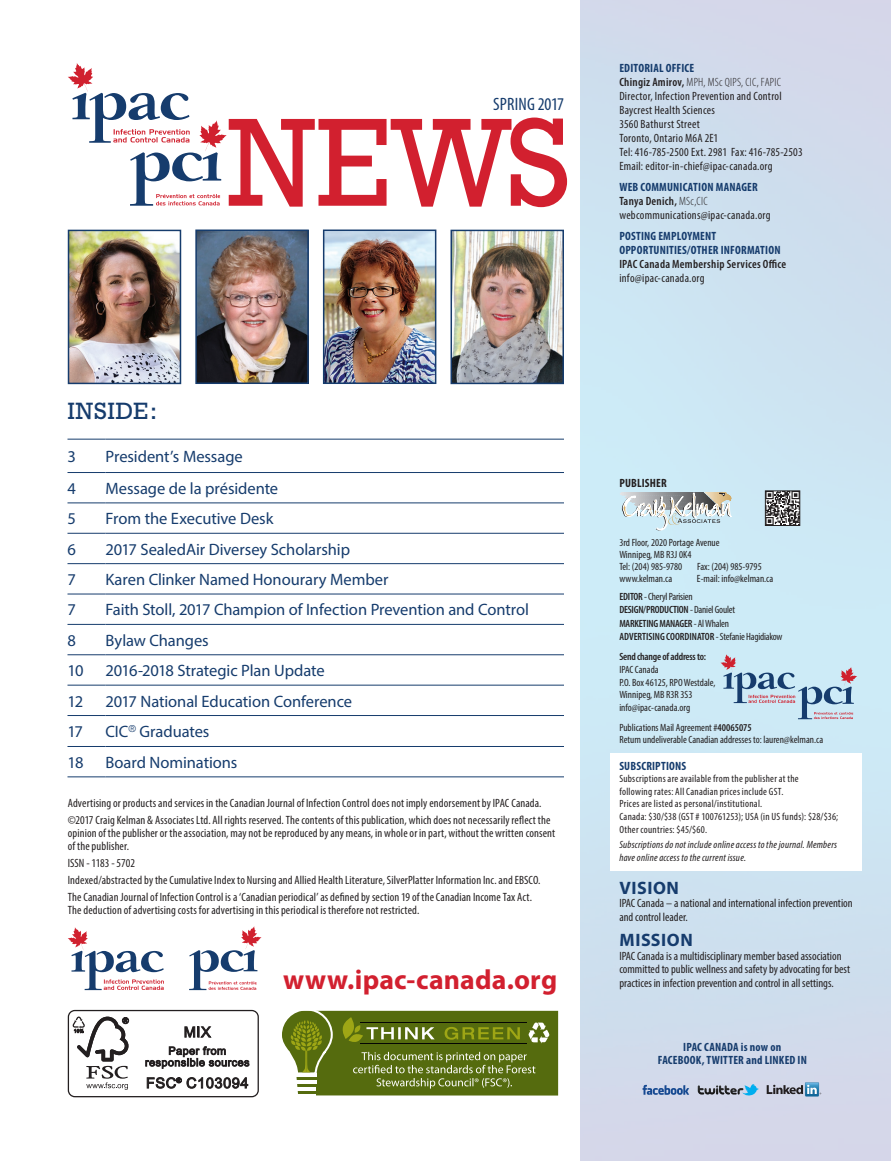
<style>
.page{position:relative;width:891px;height:1161px;background:#fff}
.page>*{position:absolute;margin:0;border:0;box-sizing:border-box;transform-origin:0 0}
.t1{font:700 27.75px "Myriad Pro";letter-spacing:.005em;color:#d2202f}
.t2{font:24px "Rockwell";letter-spacing:.035em;color:#163c6d}
.t3{font:700 18px "Myriad Pro";letter-spacing:.03em;color:#163c6d}
.t4{font:condensed 18px "Myriad Pro";letter-spacing:.01em;color:#163c6d}
.t5{font:16.5px "Myriad Pro";letter-spacing:-.005em;color:#163c6d}
.t6{font:condensed 12px/13.8px "Myriad Pro";letter-spacing:.01em;color:#231f20}
.t7{font:700 condensed 12px/12.6px "Myriad Pro";letter-spacing:.015em;color:#163c6d;text-align:center}
.t8{font:600 condensed 12px "Myriad Pro";letter-spacing:.025em;color:#231f20}
.t9{font:700 condensed 12px "Myriad Pro";letter-spacing:.015em;color:#231f20}
.t10{font:condensed 10.5px "Myriad Pro";color:#231f20}
.t11{font:condensed 10.5px/12.6px "Myriad Pro";letter-spacing:.025em;color:#231f20}
.t12{font:italic condensed 10.5px/12.6px "Myriad Pro";letter-spacing:.02em;color:#231f20}
.t13{font:600 condensed 10.5px "Myriad Pro";letter-spacing:-.02em;color:#231f20}
.t14{font:600 condensed 10.5px "Myriad Pro";color:#231f20}
.t15{font:condensed 10.5px "Myriad Pro";letter-spacing:-.02em;color:#231f20}
.s1{font-weight:600}
.s2{font-weight:300}
.s3{font-weight:400}
</style>
<div class="page">
<img style="left:580px;top:0;width:311px;height:1161px">
<svg style="left:620px;top:492px;width:113px;height:39px;background:#bfcbcd"></svg>
<div style="left:611px;top:753px;width:251px;height:118px;background:#fff"></div>
<svg style="left:767px;top:493px;width:31px;height:31px"></svg>
<div style="left:765px;top:491px;width:35px;height:35px;border:1px solid #231f20"></div>
<svg style="left:282px;top:1010px;width:276px;height:86px;background:#6e802e"></svg>
<svg style="left:643px;top:1085px;width:46px;height:10px"></svg>
<svg style="left:698px;top:1084px;width:61px;height:12px"></svg>
<svg style="left:767px;top:1082px;width:54px;height:14px"></svg>
<svg style="left:68px;top:927px;width:96px;height:63px"></svg>
<svg style="left:189px;top:926px;width:73px;height:64px"></svg>
<svg style="left:721px;top:654px;width:136px;height:65px;background:#b6cbdb"></svg>
<div style="left:68px;top:1010px;width:191px;height:87px;border:1px solid #231f20;border-radius:6px"></div>
<svg style="left:73px;top:1017px;width:56px;height:73px"></svg>
<svg style="left:184px;top:1026px;width:27px;height:12px"></svg>
<svg style="left:145px;top:1046px;width:105px;height:23px"></svg>
<svg style="left:147px;top:1077px;width:101px;height:12px"></svg>
<img style="left:326px;top:233px;width:107px;height:148px">
<div style="left:323px;top:230px;width:113px;height:154px;border:2px solid #163c6d"></div>
<img style="left:198px;top:233px;width:108px;height:148px">
<div style="left:195px;top:230px;width:114px;height:154px;border:2px solid #163c6d"></div>
<img style="left:454px;top:233px;width:107px;height:148px">
<div style="left:451px;top:230px;width:113px;height:154px;border:2px solid #163c6d"></div>
<img style="left:71px;top:233px;width:107px;height:148px">
<div style="left:68px;top:230px;width:113px;height:154px;border:2px solid #163c6d"></div>
<hr style="left:68px;top:439px;width:38px;height:1px;background:#163c6d">
<hr style="left:106px;top:439px;width:458px;height:1px;background:#163c6d">
<hr style="left:68px;top:472px;width:38px;height:1px;background:#163c6d">
<hr style="left:106px;top:472px;width:458px;height:1px;background:#163c6d">
<hr style="left:68px;top:503px;width:38px;height:1px;background:#163c6d">
<hr style="left:106px;top:503px;width:458px;height:1px;background:#163c6d">
<hr style="left:68px;top:533px;width:38px;height:1px;background:#163c6d">
<hr style="left:106px;top:533px;width:458px;height:1px;background:#163c6d">
<hr style="left:68px;top:563px;width:38px;height:1px;background:#163c6d">
<hr style="left:106px;top:563px;width:458px;height:1px;background:#163c6d">
<hr style="left:68px;top:594px;width:38px;height:1px;background:#163c6d">
<hr style="left:106px;top:594px;width:458px;height:1px;background:#163c6d">
<hr style="left:68px;top:624px;width:38px;height:1px;background:#163c6d">
<hr style="left:106px;top:624px;width:458px;height:1px;background:#163c6d">
<hr style="left:68px;top:655px;width:38px;height:1px;background:#163c6d">
<hr style="left:106px;top:655px;width:458px;height:1px;background:#163c6d">
<hr style="left:68px;top:685px;width:38px;height:1px;background:#163c6d">
<hr style="left:106px;top:685px;width:458px;height:1px;background:#163c6d">
<hr style="left:68px;top:715px;width:38px;height:1px;background:#163c6d">
<hr style="left:106px;top:715px;width:458px;height:1px;background:#163c6d">
<hr style="left:68px;top:746px;width:38px;height:1px;background:#163c6d">
<hr style="left:106px;top:746px;width:458px;height:1px;background:#163c6d">
<hr style="left:68px;top:777px;width:38px;height:1px;background:#163c6d">
<hr style="left:106px;top:777px;width:458px;height:1px;background:#163c6d">
<svg style="left:68px;top:63px;width:499px;height:144px"></svg>
<p class="t4" style="left:493px;top:93px;width:72px">SPRING 2017</p>
<p class="t2" style="left:68px;top:397px;width:91px">INSIDE:</p>
<p class="t5" style="left:68px;top:446px;width:10px">3</p>
<p class="t5" style="left:106px;top:446px;width:139px">President’s Message</p>
<p class="t5" style="left:68px;top:478px;width:10px">4</p>
<p class="t5" style="left:106px;top:478px;width:174px">Message de la présidente</p>
<p class="t5" style="left:68px;top:509px;width:10px">5</p>
<p class="t5" style="left:106px;top:509px;width:169px">From the Executive Desk</p>
<p class="t5" style="left:68px;top:539px;width:10px">6</p>
<p class="t5" style="left:106px;top:539px;width:246px">2017 SealedAir Diversey Scholarship</p>
<p class="t5" style="left:68px;top:569px;width:10px">7</p>
<p class="t5" style="left:106px;top:569px;width:284px">Karen Clinker Named Honourary Member</p>
<p class="t5" style="left:68px;top:600px;width:10px">7</p>
<p class="t5" style="left:106px;top:600px;width:425px">Faith Stoll, 2017 Champion of Infection Prevention and Control</p>
<p class="t5" style="left:68px;top:630px;width:10px">8</p>
<p class="t5" style="left:106px;top:630px;width:105px">Bylaw Changes</p>
<p class="t5" style="left:68px;top:660px;width:18px">10</p>
<p class="t5" style="left:106px;top:660px;width:221px">2016-2018 Strategic Plan Update</p>
<p class="t5" style="left:68px;top:691px;width:17px">12</p>
<p class="t5" style="left:106px;top:691px;width:248px">2017 National Education Conference</p>
<p class="t5" style="left:68px;top:721px;width:17px">17</p>
<p class="t5" style="left:106px;top:722px;width:105px">CIC<sup>®</sup> Graduates</p>
<p class="t5" style="left:68px;top:752px;width:17px">18</p>
<p class="t5" style="left:106px;top:752px;width:133px">Board Nominations</p>
<p class="t6" style="left:68px;top:796px;width:475px">Advertising or products and services in the Canadian Journal of Infection Control does not imply endorsement by IPAC Canada.</p>
<p class="t6" style="left:68px;top:814px;width:489px;line-height:12.8px">©2017 Craig Kelman &amp; Associates Ltd. All rights reserved. The contents of this publication, which does not necessarily reflect the opinion of the publisher or the association, may not be reproduced by any means, in whole or in part, without the written consent of the publisher.</p>
<p class="t6" style="left:68px;top:856px;width:69px">ISSN - 1183 - 5702</p>
<p class="t6" style="left:68px;top:873px;width:474px">Indexed/abstracted by the Cumulative Index to Nursing and Allied Health Literature, SilverPlatter Information Inc. and EBSCO.</p>
<p class="t6" style="left:68px;top:891px;width:466px;line-height:12.8px">The Canadian Journal of Infection Control is a ‘Canadian periodical’ as defined by section 19 of the Canadian Income Tax Act.<br>The deduction of advertising costs for advertising in this periodical is therefore not restricted.</p>
<p class="t1" style="left:283px;top:961px;width:276px">www.ipac-canada.org</p>
<p class="t7" style="left:619px;top:62px;width:76px">EDITORIAL OFFICE</p>
<p class="t6" style="left:619px;top:75px;width:185px"><span class="s1">Chingiz Amirov,</span> <span class="s2">MPH, MSc QIPS, CIC, FAPIC </span>Director, Infection Prevention and Control Baycrest Health Sciences<br>3560 Bathurst Street<br>Toronto, Ontario M6A 2E1<br>Tel: 416-785-2500 Ext. 2981 Fax: 416-785-2503<br>Email: editor-in-chief@ipac-canada.org</p>
<p class="t7" style="left:619px;top:180px;width:140px">WEB COMMUNICATION MANAGER</p>
<p class="t6" style="left:619px;top:194px;width:153px"><span class="s1">Tanya Denich,</span> <span class="s2">MSc,CIC </span>webcommunications@ipac-canada.org</p>
<p class="t7" style="left:619px;top:229px;width:163px;line-height:13.8px;text-align:left">POSTING EMPLOYMENT<br>OPPORTUNITIES/OTHER INFORMATION</p>
<p class="t8" style="left:619px;top:256px;width:169px">IPAC Canada Membership Services Office</p>
<p class="t6" style="left:619px;top:271px;width:87px">info@ipac-canada.org</p>
<p class="t9" style="left:619px;top:476px;width:49px">PUBLISHER</p>
<p class="t10" style="left:619px;top:536px;width:102px">3rd Floor, 2020 Portage Avenue</p>
<p class="t10" style="left:619px;top:548px;width:74px">Winnipeg, MB R3J 0K4</p>
<p class="t10" style="left:619px;top:560px;width:64px">Tel: (204) 985-9780</p>
<p class="t10" style="left:697px;top:560px;width:66px">Fax: (204) 985-9795</p>
<p class="t10" style="left:619px;top:572px;width:54px">www.kelman.ca</p>
<p class="t10" style="left:697px;top:572px;width:78px">E-mail: info@kelman.ca</p>
<p class="t15" style="left:619px;top:590px;width:75px"><span class="s1">EDITOR</span> - Cheryl Parisien</p>
<p class="t13" style="left:619px;top:603px;width:117px">DESIGN/PRODUCTION <span class="s3">- Daniel Goulet</span></p>
<p class="t13" style="left:619px;top:617px;width:111px">MARKETING MANAGER <span class="s3">- Al Whalen</span></p>
<p class="t14" style="left:619px;top:630px;width:164px">ADVERTISING COORDINATOR <span class="s3">- Stefanie Hagidiakow</span></p>
<p class="t13" style="left:619px;top:650px;width:88px">Send change of address to:</p>
<p class="t10" style="left:619px;top:663px;width:41px">IPAC Canada</p>
<p class="t10" style="left:619px;top:676px;width:98px">P.O. Box 46125, RPO Westdale,</p>
<p class="t10" style="left:619px;top:688px;width:75px">Winnipeg, MB R3R 3S3</p>
<p class="t10" style="left:619px;top:701px;width:72px">info@ipac-canada.org</p>
<p class="t10" style="left:619px;top:721px;width:134px">Publications Mail Agreement #<span class="s1">40065075</span></p>
<p class="t10" style="left:619px;top:734px;width:205px">Return undeliverable Canadian addresses to: lauren@kelman.ca</p>
<p class="t7" style="left:619px;top:759px;width:68px">SUBSCRIPTIONS</p>
<p class="t11" style="left:619px;top:772px;width:181px">Subscriptions are available from the publisher at the following rates: All Canadian prices include GST.<br>Prices are listed as personal/institutional.</p>
<p class="t11" style="left:619px;top:810px;width:220px">Canada: $30/$38 (GST # 100761253); USA (in US funds): $28/$36;<br>Other countries: $45/$60.</p>
<p class="t12" style="left:619px;top:838px;width:219px">Subscriptions do not include online access to the journal. Members have online access to the current issue.</p>
<p class="t3" style="left:620px;top:876px;width:61px">VISION</p>
<p class="t6" style="left:619px;top:897px;width:235px">IPAC Canada – a national and international infection prevention and control leader.</p>
<p class="t3" style="left:620px;top:928px;width:75px">MISSION</p>
<p class="t6" style="left:619px;top:949px;width:232px">IPAC Canada is a multidisciplinary member based association committed to public wellness and safety by advocating for best practices in infection prevention and control in all settings.</p>
<p class="t7" style="left:658px;top:1041px;width:151px">IPAC CANADA is now on<br>FACEBOOK, TWITTER and LINKED IN</p>
</div>
